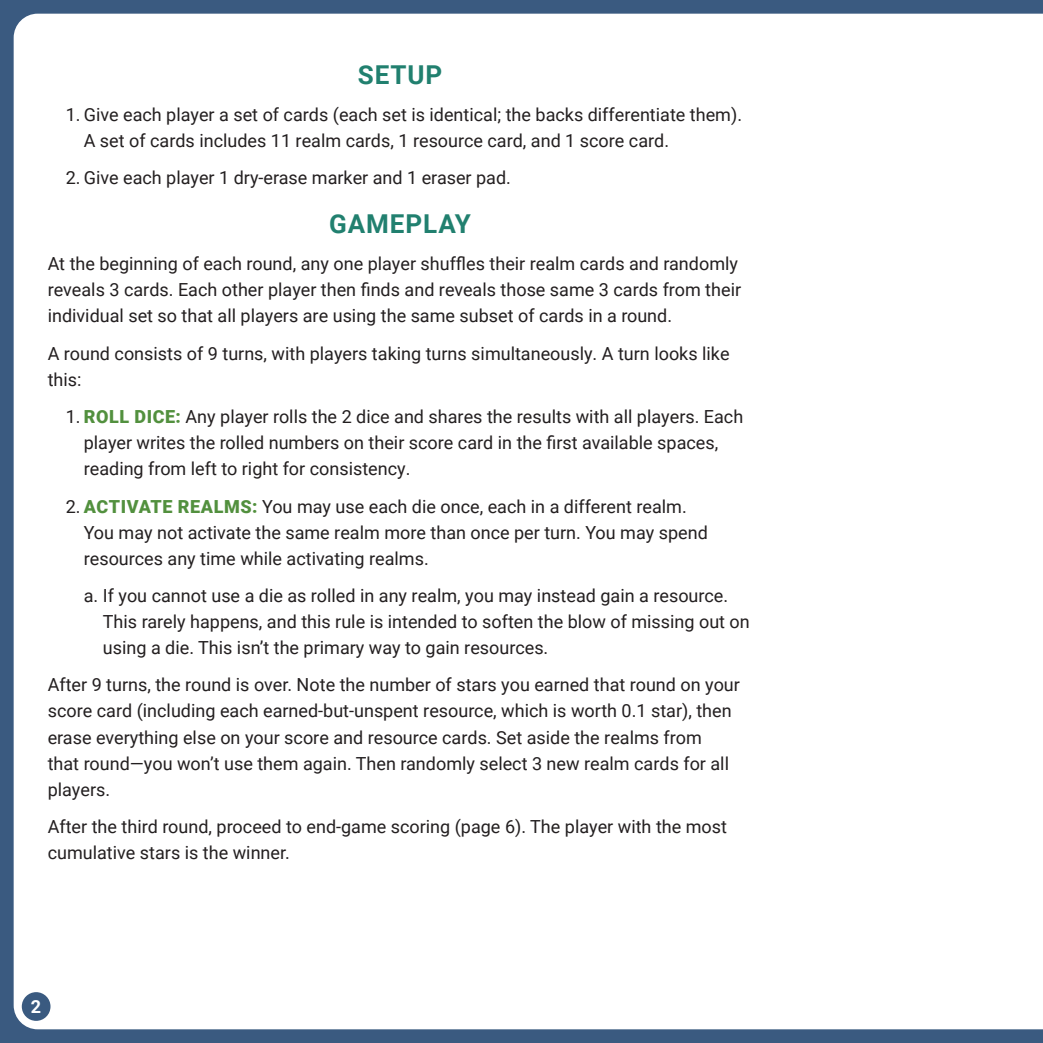
<style>
.page{position:relative;width:1043px;height:1043px;background:#fff}
.page>*{position:absolute;margin:0;border:0;box-sizing:border-box;transform-origin:0 0}
.t1{font:700 26px "Roboto";letter-spacing:.035em;color:#21806f}
.Body{font:18px/26px "Roboto";color:#231f20}
.t2{font:700 18px "Roboto";color:#fff}
.s1{font-weight:900;color:#52903e}
</style>
<div class="page">
<div style="left:0;top:0;width:1042px;height:1042px;background:#3a5a80"></div>
<div style="left:14px;top:14px;width:1028px;height:1014px;background:#fff"></div>
<div style="left:22px;top:991px;width:28px;height:29px;background:#3a5a80;border-radius:50%"></div>
<h1 class="t1" style="left:357px;top:56px;width:86px">SETUP</h1>
<p class="Body" style="left:84px;top:101px;width:659px;text-indent:-18px">1. Give each player a set of cards (each set is identical; the backs differentiate them).<br>A set of cards includes 11 realm cards, 1 resource card, and 1 score card.</p>
<p class="Body" style="left:66px;top:164px;width:446px">2. Give each player 1 dry-erase marker and 1 eraser pad.</p>
<h1 class="t1" style="left:329px;top:205px;width:143px">GAMEPLAY</h1>
<p class="Body" style="left:48px;top:250px;width:694px">At the beginning of each round, any one player shuffles their realm cards and randomly reveals 3 cards. Each other player then finds and reveals those same 3 cards from their individual set so that all players are using the same subset of cards in a round.</p>
<p class="Body" style="left:48px;top:339px;width:683px">A round consists of 9 turns, with players taking turns simultaneously. A turn looks like this:</p>
<p class="Body" style="left:84px;top:403px;width:661px;text-indent:-18px">1. <span class="s1">ROLL DICE:</span> Any player rolls the 2 dice and shares the results with all players. Each player writes the rolled numbers on their score card in the first available spaces, reading from left to right for consistency.</p>
<p class="Body" style="left:84px;top:492px;width:625px;text-indent:-18px">2. <span class="s1">ACTIVATE REALMS:</span> You may use each die once, each in a different realm.<br>You may not activate the same realm more than once per turn. You may spend resources any time while activating realms.</p>
<p class="Body" style="left:103px;top:581px;width:648px;text-indent:-19px">a. If you cannot use a die as rolled in any realm, you may instead gain a resource.<br>This rarely happens, and this rule is intended to soften the blow of missing out on using a die. This isn’t the primary way to gain resources.</p>
<p class="Body" style="left:48px;top:671px;width:693px">After 9 turns, the round is over. Note the number of stars you earned that round on your score card (including each earned-but-unspent resource, which is worth 0.1 star), then erase everything else on your score and resource cards. Set aside the realms from<br>that round—you won’t use them again. Then randomly select 3 new realm cards for all players.</p>
<p class="Body" style="left:48px;top:812px;width:680px">After the third round, proceed to end-game scoring (page 6). The player with the most cumulative stars is the winner.</p>
<p class="t2" style="left:31px;top:993px;width:12px">2</p>
</div>
